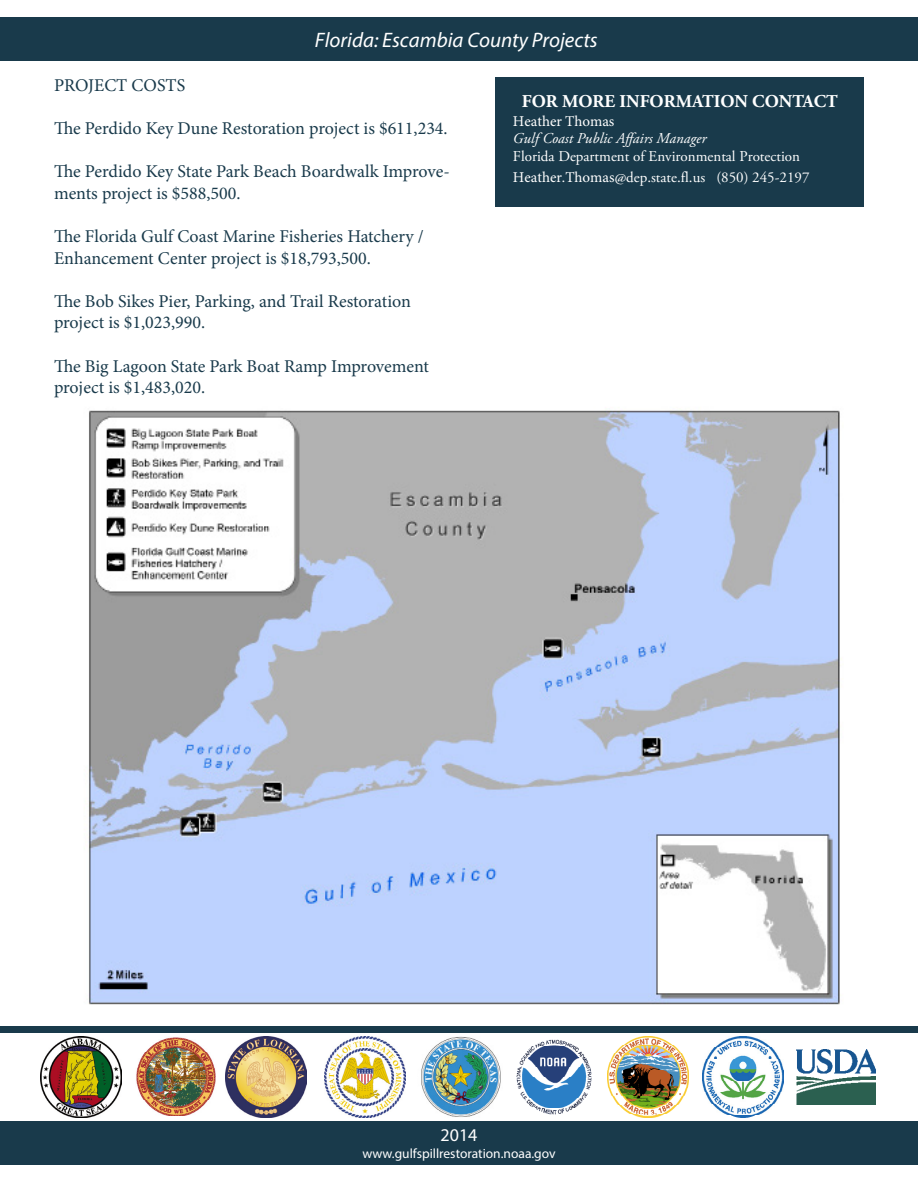
<style>
.page{position:relative;width:918px;height:1188px;background:#fff}
.page>*{position:absolute;margin:0;border:0;box-sizing:border-box;transform-origin:0 0}
.t1{font:italic 21px "Myriad Pro";color:#fff}
.t2{font:18px/21.6px "Minion Pro";color:#193a4b}
.t3{font:700 18px "Adobe Garamond Pro";color:#fff}
.t4{font:18px "Myriad Pro";color:#fff}
.t5{font:15px/21.8px "Adobe Garamond Pro";color:#fff}
.t6{font:italic 15px "Adobe Garamond Pro";color:#fff}
.t7{font:15px "Minion Pro";color:#fff}
.t8{font:13.5px "Myriad Pro";color:#fff}
.s1{font-family:"Minion Pro"}
</style>
<div class="page">
<div style="left:0;top:1121px;width:918px;height:43px;background:#193a4b"></div>
<img style="left:41px;top:1037px;width:81px;height:80px">
<img style="left:136px;top:1037px;width:80px;height:79px">
<img style="left:324px;top:1036px;width:81px;height:81px">
<img style="left:516px;top:1039px;width:76px;height:76px">
<img style="left:608px;top:1036px;width:81px;height:81px">
<img style="left:702px;top:1036px;width:81px;height:81px">
<img style="left:797px;top:1049px;width:79px;height:56px">
<img style="left:421px;top:1036px;width:80px;height:81px">
<div style="left:0;top:1026px;width:918px;height:7px;background:#193a4b"></div>
<div style="left:495px;top:77px;width:369px;height:130px;background:#193a4b"></div>
<img style="left:225px;top:1036px;width:81px;height:81px">
<img style="left:88px;top:410px;width:754px;height:595px">
<div style="left:0;top:17px;width:918px;height:44px;background:#193a4b"></div>
<p class="t1" style="left:315px;top:27px;width:284px">Florida: Escambia County Projects</p>
<p class="t2" style="left:54px;top:74px;width:133px">PROJECT COSTS</p>
<p class="t2" style="left:54px;top:118px;width:395px">The Perdido Key Dune Restoration project is $611,234.</p>
<p class="t2" style="left:54px;top:161px;width:397px">The Perdido Key State Park Beach Boardwalk Improve&shy;ments project is $588,500.</p>
<p class="t2" style="left:54px;top:226px;width:371px">The Florida Gulf Coast Marine Fisheries Hatchery /<br>Enhancement Center project is $18,793,500.</p>
<p class="t2" style="left:54px;top:290px;width:358px">The Bob Sikes Pier, Parking, and Trail Restoration project is $1,023,990.</p>
<p class="t2" style="left:54px;top:355px;width:377px">The Big Lagoon State Park Boat Ramp Improvement project is $1,483,020.</p>
<p class="t3" style="left:522px;top:91px;width:318px">FOR MORE INFORMATION CONTACT</p>
<p class="t7" style="left:513px;top:111px;width:103px">Heather Thomas</p>
<p class="t6" style="left:513px;top:130px;width:195px">Gulf Coast Public Affairs Manager</p>
<p class="t5" style="left:513px;top:146px;width:298px">Florida Department of Environmental Protection<br><span class="s1">Heather.Thomas</span>@dep.state.fl.us (850) 245-2197</p>
<p class="t4" style="left:441px;top:1124px;width:38px">2014</p>
<p class="t8" style="left:362px;top:1145px;width:195px">www.gulfspillrestoration.noaa.gov</p>
</div>
